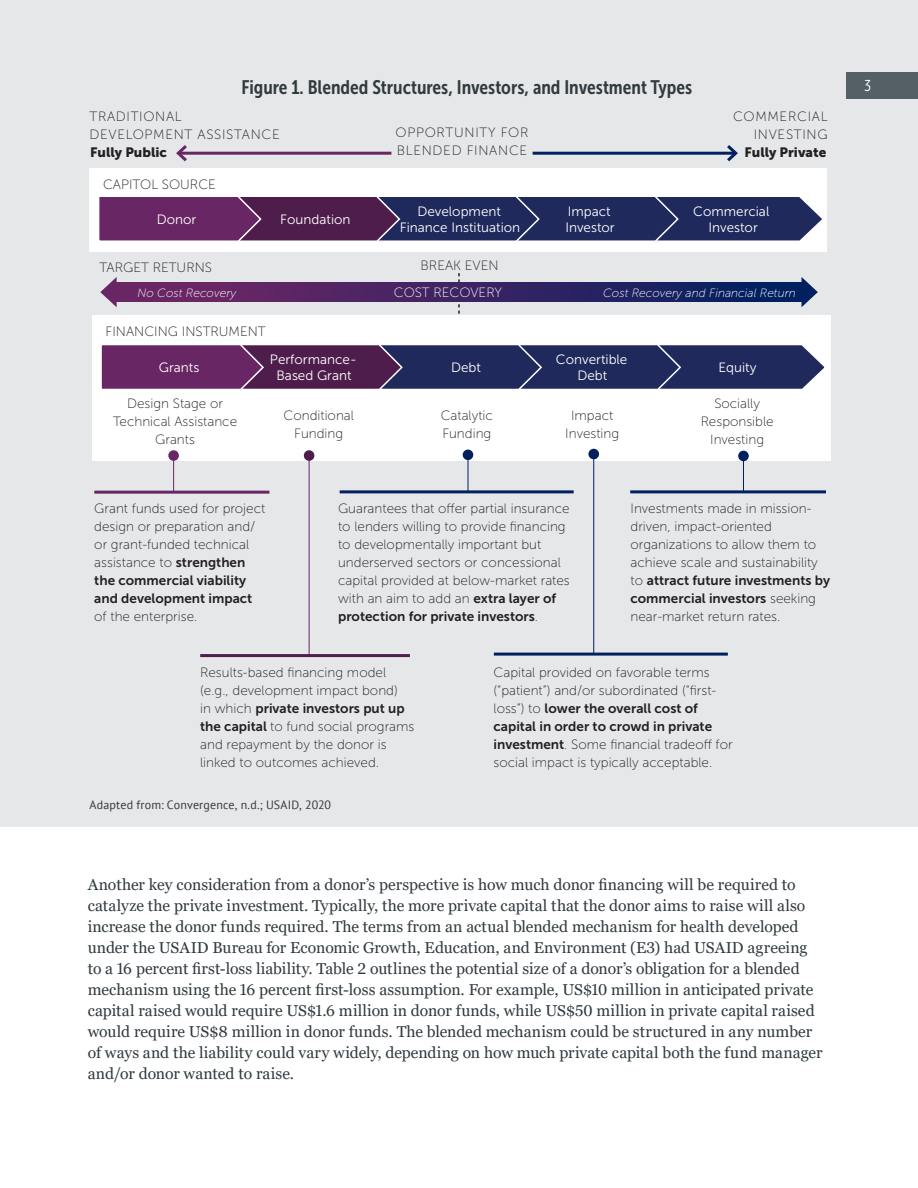
<style>
.page{position:relative;width:918px;height:1188px;background:#fff}
.page>*{position:absolute;margin:0;border:0;box-sizing:border-box;transform-origin:0 0}
.t1{font:19.5px "Museo Sans Cond 700";color:#303a3f}
.t2{font:15.75px/21px "Georgia";color:#303a3f}
.t3{font:15.75px "Museo Sans Cond 300";color:#fff}
.t4{font:13.5px/18px "Museo Sans 100";color:#231f20}
.t5{font:13.5px/18px "Museo Sans 700";color:#231f20}
.t6{font:13.5px/16.2px "Museo Sans 300";color:#fff;text-align:center}
.t7{font:13.5px/18px "Museo Sans 100";letter-spacing:.05em;color:#231f20}
.t8{font:13.5px "Museo Sans 900";color:#231f20}
.t9{font:13.5px "Museo Sans 100";color:#fff}
.t10{font:italic 12px "Museo Sans 100";color:#fff}
.t11{font:12px "PT Sans";letter-spacing:.015em;color:#303a3f}
.s1{font-family:"Museo Sans 700"}
.s2{font-family:"Museo Sans 100"}
</style>
<div class="page">
<div style="left:1px;top:0;width:917px;height:827px;background:#e6e7e9"></div>
<svg style="left:458px;top:273px;width:2px;height:41px"></svg>
<svg style="left:100px;top:277px;width:17px;height:30px"></svg>
<svg style="left:802px;top:277px;width:16px;height:30px"></svg>
<div style="left:111px;top:282px;width:693px;height:20px;background:linear-gradient(to right,#772766,#002060)"></div>
<hr style="left:178px;top:152px;width:213px;height:3px;background:#682665">
<svg style="left:176px;top:145px;width:14px;height:17px"></svg>
<hr style="left:533px;top:152px;width:203px;height:3px;background:#002060">
<svg style="left:724px;top:145px;width:14px;height:17px"></svg>
<div style="left:90px;top:168px;width:737px;height:84px;background:#fff"></div>
<svg style="left:99px;top:197px;width:723px;height:44px;background:#3f2e61"></svg>
<div style="left:92px;top:315px;width:738px;height:146px;background:#fff"></div>
<hr style="left:173px;top:453px;width:1px;height:39px;background:#682665">
<hr style="left:94px;top:491px;width:175px;height:3px;background:#682665">
<svg style="left:101px;top:345px;width:724px;height:44px;background:#3f2e61"></svg>
<div style="left:168px;top:450px;width:11px;height:11px;border:4px solid #682665;border-radius:50%"></div>
<hr style="left:309px;top:451px;width:1px;height:204px;background:#682665">
<hr style="left:200px;top:654px;width:210px;height:3px;background:#4e1d4c">
<div style="left:304px;top:450px;width:10px;height:11px;border:4px solid #4e1d4c;border-radius:50%"></div>
<hr style="left:468px;top:452px;width:1px;height:40px;background:#002060">
<hr style="left:340px;top:490px;width:234px;height:3px;background:#002060">
<div style="left:463px;top:450px;width:10px;height:10px;border:4px solid #002060;border-radius:50%"></div>
<hr style="left:593px;top:450px;width:1px;height:205px;background:#002060">
<div style="left:588px;top:449px;width:11px;height:10px;border:4px solid #002060;border-radius:50%"></div>
<hr style="left:494px;top:653px;width:234px;height:3px;background:#002060">
<hr style="left:630px;top:490px;width:196px;height:3px;background:#002060">
<hr style="left:743px;top:453px;width:1px;height:40px;background:#002060">
<div style="left:738px;top:451px;width:11px;height:10px;border:4px solid #002060;border-radius:50%"></div>
<div style="left:846px;top:72px;width:72px;height:27px;background:#545f66"></div>
<h1 class="t1" style="left:241px;top:76px;width:452px">Figure 1. Blended Structures, Investors, and Investment Types</h1>
<p class="t7" style="left:89px;top:108px;width:192px">TRADITIONAL<br>DEVELOPMENT ASSISTANCE</p>
<p class="t7" style="left:733px;top:107px;width:96px;text-align:right">COMMERCIAL<br>INVESTING</p>
<p class="t8" style="left:90px;top:145px;width:78px">Fully Public</p>
<p class="t8" style="left:745px;top:145px;width:83px">Fully Private</p>
<p class="t7" style="left:396px;top:123px;width:134px">OPPORTUNITY FOR<br>BLENDED FINANCE</p>
<p class="t4" style="left:103px;top:176px;width:114px">CAPITOL SOURCE</p>
<p class="t6" style="left:157px;top:211px;width:41px">Donor</p>
<p class="t6" style="left:280px;top:211px;width:72px">Foundation</p>
<p class="t6" style="left:400px;top:203px;width:122px">Development<br>Finance Instituation</p>
<p class="t6" style="left:565px;top:203px;width:51px;text-align:left">Impact<br>Investor</p>
<p class="t6" style="left:693px;top:203px;width:78px">Commercial<br>Investor</p>
<p class="t4" style="left:99px;top:258px;width:114px">TARGET RETURNS</p>
<p class="t4" style="left:421px;top:256px;width:79px">BREAK EVEN</p>
<p class="t10" style="left:137px;top:286px;width:100px">No Cost Recovery</p>
<p class="t9" style="left:394px;top:285px;width:110px">COST RECOVERY</p>
<p class="t10" style="left:603px;top:286px;width:194px">Cost Recovery and Financial Return</p>
<p class="t4" style="left:106px;top:323px;width:162px">FINANCING INSTRUMENT</p>
<p class="t6" style="left:556px;top:351px;width:73px">Convertible<br>Debt</p>
<p class="t6" style="left:270px;top:351px;width:88px">Performance-<br>Based Grant</p>
<p class="t6" style="left:159px;top:359px;width:42px">Grants</p>
<p class="t4" style="left:113px;top:395px;width:126px;text-align:center">Design Stage or<br>Technical Assistance<br>Grants</p>
<p class="t4" style="left:284px;top:406px;width:72px;text-align:center">Conditional<br>Funding</p>
<p class="t4" style="left:441px;top:406px;width:54px">Catalytic<br>Funding</p>
<p class="t4" style="left:565px;top:406px;width:55px;text-align:center">Impact<br>Investing</p>
<p class="t4" style="left:701px;top:395px;width:74px;text-align:center">Socially<br>Responsible<br>Investing</p>
<p class="t6" style="left:451px;top:359px;width:31px">Debt</p>
<p class="t6" style="left:718px;top:359px;width:39px">Equity</p>
<p class="t4" style="left:94px;top:499px;width:173px">Grant funds used for project design or preparation and/ or grant-funded technical assistance to <span class="s1">strengthen</span></p>
<p class="t5" style="left:94px;top:571px;width:160px">the commercial viability and development impact</p>
<p class="t4" style="left:94px;top:607px;width:105px">of the enterprise.</p>
<p class="t4" style="left:338px;top:499px;width:233px">Guarantees that offer partial insurance to lenders willing to provide financing to developmentally important but underserved sectors or concessional capital provided at below-market rates with an aim to add an <span class="s1">extra layer of</span></p>
<p class="t5" style="left:338px;top:607px;width:202px">protection for private investors<span class="s2">.</span></p>
<p class="t4" style="left:631px;top:499px;width:189px">Investments made in mission&shy;driven, impact-oriented organizations to allow them to achieve scale and sustainability</p>
<p class="t5" style="left:631px;top:571px;width:201px"><span class="s2">to</span> attract future investments by commercial investors <span class="s2">seeking</span></p>
<p class="t4" style="left:631px;top:607px;width:151px">near-market return rates.</p>
<p class="t4" style="left:200px;top:664px;width:199px">Results-based financing model (e.g., development impact bond)</p>
<p class="t5" style="left:200px;top:700px;width:206px"><span class="s2">in which</span> private investors put up</p>
<p class="t4" style="left:200px;top:718px;width:216px"><span class="s1">the capital</span> to fund social programs and repayment by the donor is linked to outcomes achieved.</p>
<p class="t11" style="left:90px;top:797px;width:243px">Adapted from: Convergence, n.d.; USAID, 2020</p>
<p class="t4" style="left:494px;top:664px;width:224px">Capital provided on favorable terms (“patient”) and/or subordinated (“first-</p>
<p class="t5" style="left:494px;top:699px;width:220px"><span class="s2">loss”) to</span> lower the overall cost of capital in order to crowd in private</p>
<p class="t4" style="left:494px;top:736px;width:241px"><span class="s1">investment</span>. Some financial tradeoff for social impact is typically acceptable.</p>
<p class="t2" style="left:88px;top:874px;width:736px">Another key consideration from a donor’s perspective is how much donor financing will be required to catalyze the private investment. Typically, the more private capital that the donor aims to raise will also increase the donor funds required. The terms from an actual blended mechanism for health developed under the USAID Bureau for Economic Growth, Education, and Environment (E3) had USAID agreeing to a 16 percent first-loss liability. Table 2 outlines the potential size of a donor’s obligation for a blended mechanism using the 16 percent first-loss assumption. For example, US$10 million in anticipated private capital raised would require US$1.6 million in donor funds, while US$50 million in private capital raised would require US$8 million in donor funds. The blended mechanism could be structured in any number of ways and the liability could vary widely, depending on how much private capital both the fund manager and/or donor wanted to raise.</p>
<p class="t3" style="left:864px;top:77px;width:8px">3</p>
</div>
